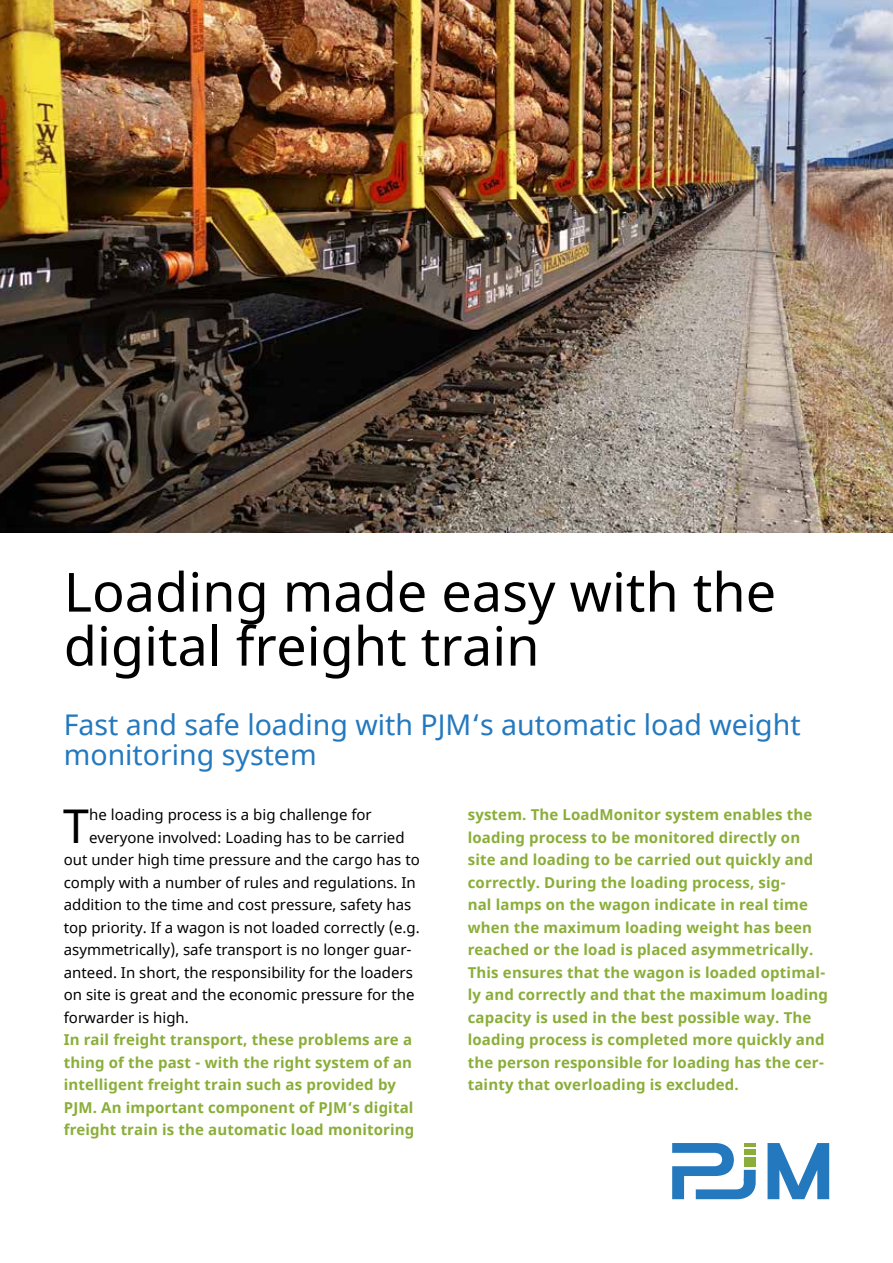
<style>
.page{position:relative;width:893px;height:1263px;background:#fff}
.page>*{position:absolute;margin:0;border:0;box-sizing:border-box;transform-origin:0 0}
.t1{font:54px/54px "Noto Sans";color:#000}
.t2{font:46.5px "Noto Sans";color:#000}
.t3{font:28.5px/30px "Noto Sans";color:#2479be}
.t4{font:700 15px/22.5px "Noto Sans";letter-spacing:.01em;color:#8aae39}
.t5{font:15px "Noto Sans";color:#000}
</style>
<div class="page">
<svg style="left:672px;top:1143px;width:84px;height:56px"></svg>
<svg style="left:767px;top:1143px;width:62px;height:56px"></svg>
<img style="left:0;top:0;width:893px;height:532px">
<h1 class="t1" style="left:64px;top:567px;width:714px">Loading made easy with the digital freight train</h1>
<h3 class="t3" style="left:64px;top:711px;width:738px">Fast and safe loading with PJM‘s automatic load weight monitoring system</h3>
<p class="t4" style="left:468px;top:804px;width:362px">system. The LoadMonitor system enables the loading process to be monitored directly on site and loading to be carried out quickly and correctly. During the loading process, sig-<br>nal lamps on the wagon indicate in real time when the maximum loading weight has been reached or the load is placed asymmetrically.<br>This ensures that the wagon is loaded optimal&shy;ly and correctly and that the maximum loading capacity is used in the best possible way. The loading process is completed more quickly and the person responsible for loading has the cer&shy;tainty that overloading is excluded.</p>
<h2 class="t2" style="left:63px;top:794px;width:27px">T</h2>
<p class="t5" style="left:89px;top:804px;width:284px">he loading process is a big challenge for</p>
<p class="t5" style="left:89px;top:827px;width:317px">everyone involved: Loading has to be carried</p>
<p class="t5" style="left:64px;top:849px;width:358px">out under high time pressure and the cargo has to</p>
<p class="t5" style="left:64px;top:872px;width:354px">comply with a number of rules and regulations. In</p>
<p class="t5" style="left:64px;top:894px;width:349px">addition to the time and cost pressure, safety has</p>
<p class="t5" style="left:64px;top:917px;width:357px">top priority. If a wagon is not loaded correctly (e.g.</p>
<p class="t5" style="left:64px;top:939px;width:349px">asymmetrically), safe transport is no longer guar-</p>
<p class="t5" style="left:64px;top:962px;width:351px">anteed. In short, the responsibility for the loaders</p>
<p class="t5" style="left:64px;top:984px;width:352px">on site is great and the economic pressure for the</p>
<p class="t5" style="left:64px;top:1007px;width:127px">forwarder is high.</p>
<p class="t4" style="left:64px;top:1029px;width:352px">In rail freight transport, these problems are a thing of the past - with the right system of an intelligent freight train such as provided by PJM. An important component of PJM‘s digital freight train is the automatic load monitoring</p>
</div>
